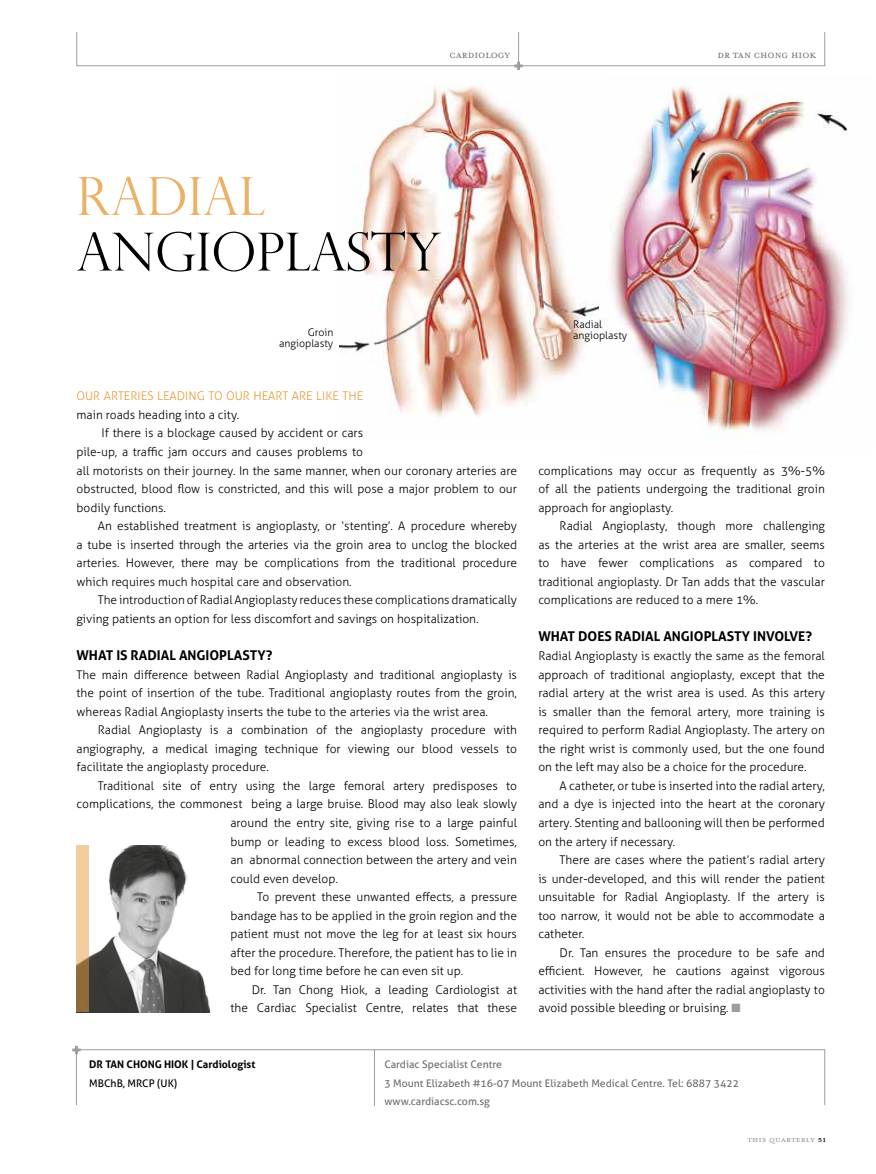
<style>
.page{position:relative;width:876px;height:1174px;background:#fff}
.page>*{position:absolute;margin:0;border:0;box-sizing:border-box;transform-origin:0 0}
.t1{font:300 52.5px "Perpetua Titling";letter-spacing:-.005em;color:#000}
.t2{font:300 52.5px "Perpetua Titling";letter-spacing:-.005em;color:#ebb165}
.t3{font:700 13.5px "Aller";color:#000}
.t4{font:300 12px/18.6px "Aller";color:#000;text-align:justify}
.t5{font:300 12px "Aller";color:#e49d3c}
.t6{font:12px "Mrs Eaves All Small Caps";color:#6f6f6e}
.t7{font:12px "Mrs Eaves All Petite Caps";color:#9c9d9d}
.t8{font:10.5px/18.6px "Aller";color:#6f6f6e}
.t9{font:300 10.5px "Aller";color:#000}
.t10{font:700 10.5px "Aller";color:#000}
.t11{font:10.5px "Aller";color:#000}
.s1{color:#9c9d9d}
.s2{color:#000}
</style>
<div class="page">
<div style="left:77px;top:32px;width:748px;height:34px;border:1px solid #9c9d9d"></div>
<hr style="left:518px;top:32px;width:1px;height:34px;background:#9c9d9d">
<svg style="left:514px;top:62px;width:9px;height:8px"></svg>
<img style="left:339px;top:85px;width:261px;height:332px">
<img style="left:611px;top:85px;width:238px;height:346px">
<div style="left:76px;top:1049px;width:749px;height:56px;border:1px solid #9c9d9d"></div>
<svg style="left:72px;top:1045px;width:9px;height:9px"></svg>
<hr style="left:374px;top:1049px;width:1px;height:56px;background:#9c9d9d">
<img style="left:89px;top:845px;width:120px;height:167px">
<svg style="left:77px;top:845px;width:12px;height:167px;background:#d2af7e"></svg>
<p class="t6" style="left:449px;top:50px;width:62px">cardiology</p>
<p class="t6" style="left:717px;top:50px;width:100px">dr tan chong hiok</p>
<h1 class="t2" style="left:77px;top:164px;width:190px">RADIAL</h1>
<h1 class="t1" style="left:77px;top:220px;width:367px">ANGIOPLASTY</h1>
<p class="t9" style="left:573px;top:318px;width:30px">Radial</p>
<p class="t9" style="left:308px;top:326px;width:27px">Groin</p>
<p class="t9" style="left:573px;top:328px;width:56px">angioplasty</p>
<p class="t9" style="left:279px;top:337px;width:56px">angioplasty</p>
<p class="t5" style="left:77px;top:389px;width:200px">Our arteri es leadi ng to our h eart</p>
<p class="t5" style="left:292px;top:389px;width:73px">are like th e</p>
<p class="t4" style="left:77px;top:405px;width:164px">main roads heading into a city.</p>
<p class="t4" style="left:102px;top:424px;width:263px">If there is a blockage caused by accident or cars</p>
<p class="t4" style="left:77px;top:442px;width:288px">pile-up, a traffic jam occurs and causes problems to</p>
<p class="t4" style="left:77px;top:461px;width:442px">all motorists on their journey. In the same manner, when our coronary arteries are obstructed, blood flow is constricted, and this will pose a major problem to our bodily functions.</p>
<p class="t4" style="left:77px;top:516px;width:442px;text-indent:21px">An established treatment is angioplasty, or ‘stenting’. A procedure whereby a tube is inserted through the arteries via the groin area to unclog the blocked arteries. However, there may be complications from the traditional procedure which requires much hospital care and observation.</p>
<p class="t4" style="left:77px;top:591px;width:442px;text-indent:21px">The introduction of Radial Angioplasty reduces these complications dramatically giving patients an option for less discomfort and savings on hospitalization.</p>
<p class="t3" style="left:77px;top:647px;width:197px">WHAT IS RADIAL ANGIOPLASTY?</p>
<p class="t4" style="left:77px;top:665px;width:442px">The main difference between Radial Angioplasty and traditional angioplasty is the point of insertion of the tube. Traditional angioplasty routes from the groin, whereas Radial Angioplasty inserts the tube to the arteries via the wrist area.</p>
<p class="t4" style="left:77px;top:720px;width:442px;text-indent:21px">Radial Angioplasty is a combination of the angioplasty procedure with angiography, a medical imaging technique for viewing our blood vessels to facilitate the angioplasty procedure.</p>
<p class="t4" style="left:77px;top:776px;width:442px;text-align:right">Traditional site of entry using the large femoral artery predisposes to complications, the commonest being a large bruise. Blood may also leak slowly</p>
<p class="t4" style="left:230px;top:813px;width:288px">around the entry site, giving rise to a large painful bump or leading to excess blood loss. Sometimes, an abnormal connection between the artery and vein could even develop.</p>
<p class="t4" style="left:230px;top:887px;width:288px;text-indent:27px">To prevent these unwanted effects, a pressure bandage has to be applied in the groin region and the patient must not move the leg for at least six hours after the procedure. Therefore, the patient has to lie in bed for long time before he can even sit up.</p>
<p class="t4" style="left:230px;top:980px;width:288px;text-align:right">Dr. Tan Chong Hiok, a leading Cardiologist at<br>the Cardiac Specialist Centre, relates that these</p>
<p class="t4" style="left:538px;top:461px;width:288px">complications may occur as frequently as 3%-5% of all the patients undergoing the traditional groin approach for angioplasty.</p>
<p class="t4" style="left:538px;top:516px;width:288px;text-indent:21px">Radial Angioplasty, though more challenging as the arteries at the wrist area are smaller, seems to have fewer complications as compared to traditional angioplasty. Dr Tan adds that the vascular complications are reduced to a mere 1%.</p>
<p class="t3" style="left:538px;top:628px;width:275px">WHAT DOES RADIAL ANGIOPLASTY INVOLVE?</p>
<p class="t4" style="left:538px;top:646px;width:288px">Radial Angioplasty is exactly the same as the femoral approach of traditional angioplasty, except that the radial artery at the wrist area is used. As this artery is smaller than the femoral artery, more training is required to perform Radial Angioplasty. The artery on the right wrist is commonly used, but the one found on the left may also be a choice for the procedure.</p>
<p class="t4" style="left:538px;top:776px;width:288px;text-indent:21px">A catheter, or tube is inserted into the radial artery, and a dye is injected into the heart at the coronary artery. Stenting and ballooning will then be performed on the artery if necessary.</p>
<p class="t4" style="left:538px;top:850px;width:288px;text-indent:21px">There are cases where the patient’s radial artery is under-developed, and this will render the patient unsuitable for Radial Angioplasty. If the artery is too narrow, it would not be able to accommodate a catheter.</p>
<p class="t4" style="left:538px;top:943px;width:288px;text-indent:21px">Dr. Tan ensures the procedure to be safe and efficient. However, he cautions against vigorous activities with the hand after the radial angioplasty to avoid possible bleeding or bruising. <span class="s1">■</span></p>
<p class="t10" style="left:89px;top:1057px;width:168px">DR TAN CHONG HIOK | CARDIOLOGIST</p>
<p class="t11" style="left:89px;top:1076px;width:90px">MBChB, MRCP (UK)</p>
<p class="t8" style="left:384px;top:1055px;width:356px">Cardiac Specialist Centre<br>3 Mount Elizabeth #16-07 Mount Elizabeth Medical Centre. Tel: 6887 3422 www.cardiacsc.com.sg</p>
<p class="t7" style="left:747px;top:1133px;width:80px">this quarterly <span class="s2">51</span></p>
</div>
